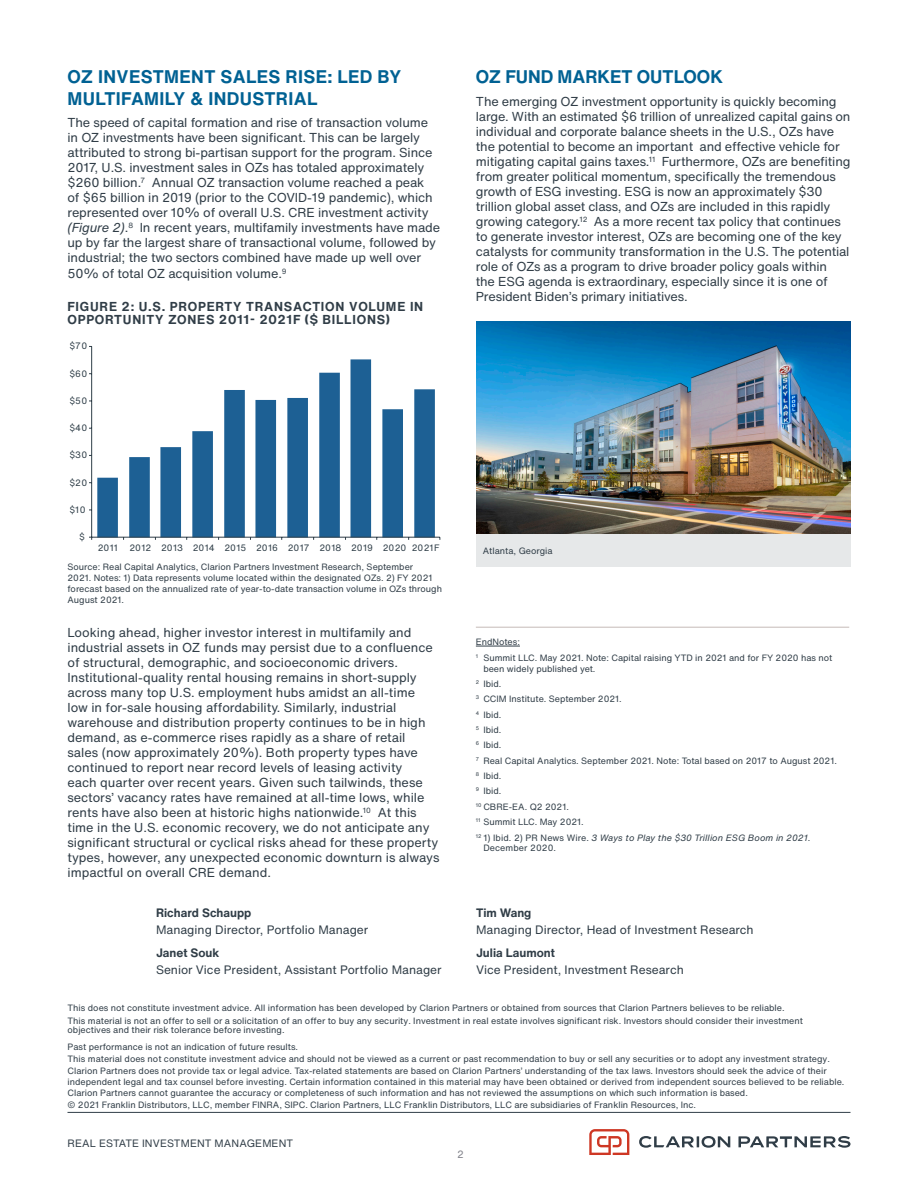
<style>
.page{position:relative;width:918px;height:1188px;background:#fff}
.page>*{position:absolute;margin:0;border:0;box-sizing:border-box;transform-origin:0 0}
.t1{font:700 18px/21.6px "Helvetica Now Text";letter-spacing:.02em;color:#006193}
.t2{font:700 18px "Helvetica Now Text";color:#006193}
.Small_Print{font:12.75px/15px "Helvetica Now Text";letter-spacing:-.01em;color:#303d47}
.t3{font:700 12.75px/13.5px "Helvetica Now Text";letter-spacing:.06em;color:#303d47}
.t4{font:12px "Helvetica Now Text";color:#303d47}
.t5{font:700 12px "Helvetica Now Text";color:#303d47}
.t6{font:10.5px "Helvetica Now Text";letter-spacing:.01em;color:#303d47}
.t7{font:10.5px "Helvetica Now Text";color:#83848c}
.t8{font:9.15px "Helvetica Now Text";letter-spacing:-.015em;color:#2f3e48}
.Small_Print-2{font:9px/11.6px "Helvetica Now Text";color:#303d47}
.Charts_-_Title{font:9px/10.8px "Helvetica Now Text";color:#303d47}
.Small_Print-3{font:italic 9px/10.8px "Helvetica Now Text";letter-spacing:.01em;color:#303d47}
.s1{font-style:italic}
.s2{font-style:normal}
</style>
<div class="page">
<svg style="left:589px;top:1129px;width:40px;height:26px"></svg>
<svg style="left:738px;top:1136px;width:112px;height:12px"></svg>
<svg style="left:639px;top:1136px;width:91px;height:12px"></svg>
<hr style="left:476px;top:646px;width:44px;height:1px;background:#303d47">
<svg style="left:97px;top:359px;width:338px;height:178px"></svg>
<hr style="left:91px;top:346px;width:1px;height:191px;background:#2f3e48">
<hr style="left:92px;top:537px;width:348px;height:1px;background:#2f3e48">
<hr style="left:68px;top:1112px;width:782px;height:1px;background:#303d47">
<hr style="left:476px;top:627px;width:373px;height:1px;background:#c5bbb7">
<img style="left:476px;top:322px;width:374px;height:212px">
<div style="left:476px;top:534px;width:374px;height:32px;background:#e6e8e9"></div>
<p class="t1" style="left:68px;top:66px;width:335px">OZ INVESTMENT SALES RISE: LED BY<br>MULTIFAMILY &amp; INDUSTRIAL</p>
<p class="Small_Print" style="left:68px;top:115px;width:374px">The speed of capital formation and rise of transaction volume in OZ investments have been significant. This can be largely attributed to strong bi-partisan support for the program. Since 2017, U.S. investment sales in OZs has totaled approximately $260 billion.<sup>7</sup> Annual OZ transaction volume reached a peak<br>of $65 billion in 2019 (prior to the COVID-19 pandemic), which represented over 10% of overall U.S. CRE investment activity <span class="s1">(Figure 2)</span>.<sup>8</sup> In recent years, multifamily investments have made up by far the largest share of transactional volume, followed by industrial; the two sectors combined have made up well over 50% of total OZ acquisition volume.<sup>9</sup></p>
<p class="t3" style="left:68px;top:299px;width:357px">FIGURE 2: U.S. PROPERTY TRANSACTION VOLUME IN<br>OPPORTUNITY ZONES 2011- 2021F ($ BILLIONS)</p>
<p class="t8" style="left:69px;top:339px;width:19px">$70</p>
<p class="t8" style="left:69px;top:367px;width:19px">$60</p>
<p class="t8" style="left:69px;top:394px;width:19px">$50</p>
<p class="t8" style="left:69px;top:421px;width:19px">$40</p>
<p class="t8" style="left:69px;top:448px;width:19px">$30</p>
<p class="t8" style="left:69px;top:476px;width:19px">$20</p>
<p class="t8" style="left:69px;top:503px;width:18px">$10</p>
<p class="t8" style="left:79px;top:530px;width:7px">$</p>
<p class="t8" style="left:98px;top:541px;width:22px">2011</p>
<p class="t8" style="left:129px;top:541px;width:312px">2012 2013 2014 2015 2016 2017 2018 2019 2020 2021F</p>
<p class="Charts_-_Title" style="left:67px;top:562px;width:376px">Source: Real Capital Analytics, Clarion Partners Investment Research, September<br>2021. Notes: 1) Data represents volume located within the designated OZs. 2) FY 2021 forecast based on the annualized rate of year-to-date transaction volume in OZs through August 2021.</p>
<p class="Small_Print" style="left:67px;top:624px;width:374px">Looking ahead, higher investor interest in multifamily and industrial assets in OZ funds may persist due to a confluence of structural, demographic, and socioeconomic drivers.<br>Institutional-quality rental housing remains in short-supply across many top U.S. employment hubs amidst an all-time<br>low in for-sale housing affordability. Similarly, industrial warehouse and distribution property continues to be in high demand, as e-commerce rises rapidly as a share of retail<br>sales (now approximately 20%). Both property types have continued to report near record levels of leasing activity<br>each quarter over recent years. Given such tailwinds, these sectors’ vacancy rates have remained at all-time lows, while rents have also been at historic highs nationwide.<sup>10</sup> At this time in the U.S. economic recovery, we do not anticipate any significant structural or cyclical risks ahead for these property types, however, any unexpected economic downturn is always impactful on overall CRE demand.</p>
<p class="t2" style="left:476px;top:63px;width:248px">OZ FUND MARKET OUTLOOK</p>
<p class="Small_Print" style="left:476px;top:93px;width:376px">The emerging OZ investment opportunity is quickly becoming large. With an estimated $6 trillion of unrealized capital gains on individual and corporate balance sheets in the U.S., OZs have the potential to become an important and effective vehicle for mitigating capital gains taxes.<sup>11</sup> Furthermore, OZs are benefiting from greater political momentum, specifically the tremendous growth of ESG investing. ESG is now an approximately $30 trillion global asset class, and OZs are included in this rapidly growing category.<sup>12</sup> As a more recent tax policy that continues to generate investor interest, OZs are becoming one of the key catalysts for community transformation in the U.S. The potential role of OZs as a program to drive broader policy goals within<br>the ESG agenda is extraordinary, especially since it is one of President Biden’s primary initiatives.</p>
<p class="Small_Print-2" style="left:483px;top:545px;width:71px">Atlanta, Georgia</p>
<p class="Small_Print-2" style="left:476px;top:636px;width:46px">EndNotes:</p>
<p class="Small_Print-2" style="left:483px;top:652px;width:350px;line-height:10.8px;text-indent:-8px"><sup>1</sup> Summit LLC. May 2021. Note: Capital raising YTD in 2021 and for FY 2020 has not been widely published yet.</p>
<p class="Small_Print-2" style="left:476px;top:678px;width:27px"><sup>2</sup> Ibid.</p>
<p class="Small_Print-2" style="left:476px;top:693px;width:147px"><sup>3</sup> CCIM Institute. September 2021.</p>
<p class="Small_Print-2" style="left:476px;top:708px;width:27px"><sup>4</sup> Ibid.</p>
<p class="Small_Print-2" style="left:476px;top:724px;width:27px"><sup>5</sup> Ibid.</p>
<p class="Small_Print-2" style="left:476px;top:739px;width:27px"><sup>6</sup> Ibid.</p>
<p class="Small_Print-2" style="left:476px;top:755px;width:363px"><sup>7</sup> Real Capital Analytics. September 2021. Note: Total based on 2017 to August 2021.</p>
<p class="Small_Print-2" style="left:476px;top:770px;width:27px"><sup>8</sup> Ibid.</p>
<p class="Small_Print-2" style="left:476px;top:785px;width:27px"><sup>9</sup> Ibid.</p>
<p class="Small_Print-2" style="left:476px;top:801px;width:95px"><sup>10</sup> CBRE-EA. Q2 2021.</p>
<p class="Small_Print-2" style="left:476px;top:816px;width:109px"><sup>11</sup> Summit LLC. May 2021.</p>
<p class="Small_Print-3" style="left:483px;top:832px;width:329px;text-indent:-8px"><sup>12</sup> <span class="s2">1) Ibid. 2) PR News Wire.</span> 3 Ways to Play the $30 Trillion ESG Boom in 2021<span class="s2">.<br>December 2020.</span></p>
<p class="t5" style="left:156px;top:904px;width:97px">Richard Schaupp</p>
<p class="t4" style="left:156px;top:920px;width:214px">Managing Director, Portfolio Manager</p>
<p class="t5" style="left:156px;top:943px;width:65px">Janet Souk</p>
<p class="t4" style="left:156px;top:960px;width:287px">Senior Vice President, Assistant Portfolio Manager</p>
<p class="t5" style="left:476px;top:904px;width:57px">Tim Wang</p>
<p class="t4" style="left:476px;top:920px;width:279px">Managing Director, Head of Investment Research</p>
<p class="t5" style="left:476px;top:943px;width:80px">Julia Laumont</p>
<p class="t4" style="left:476px;top:960px;width:209px">Vice President, Investment Research</p>
<p class="Small_Print-2" style="left:68px;top:1000px;width:737px;line-height:13.8px">This does not constitute investment advice. All information has been developed by Clarion Partners or obtained from sources that Clarion Partners believes to be reliable.<br>This material is not an offer to sell or a solicitation of an offer to buy any security. Investment in real estate involves significant risk. Investors should consider their investment</p>
<p class="Small_Print-2" style="left:68px;top:1022px;width:232px;line-height:16.4px">objectives and their risk tolerance before investing.<br>Past performance is not an indication of future results.</p>
<p class="Small_Print-2" style="left:68px;top:1053px;width:778px">This material does not constitute investment advice and should not be viewed as a current or past recommendation to buy or sell any securities or to adopt any investment strategy.<br>Clarion Partners does not provide tax or legal advice. Tax-related statements are based on Clarion Partners’ understanding of the tax laws. Investors should seek the advice of their independent legal and tax counsel before investing. Certain information contained in this material may have been obtained or derived from independent sources believed to be reliable.<br>Clarion Partners cannot guarantee the accuracy or completeness of such information and has not reviewed the assumptions on which such information is based.<br>© 2021 Franklin Distributors, LLC, member FINRA, SIPC. Clarion Partners, LLC Franklin Distributors, LLC are subsidiaries of Franklin Resources, Inc.</p>
<p class="t6" style="left:68px;top:1136px;width:227px">REAL ESTATE INVESTMENT MANAGEMENT</p>
<p class="t7" style="left:457px;top:1146px;width:8px">2</p>
</div>
